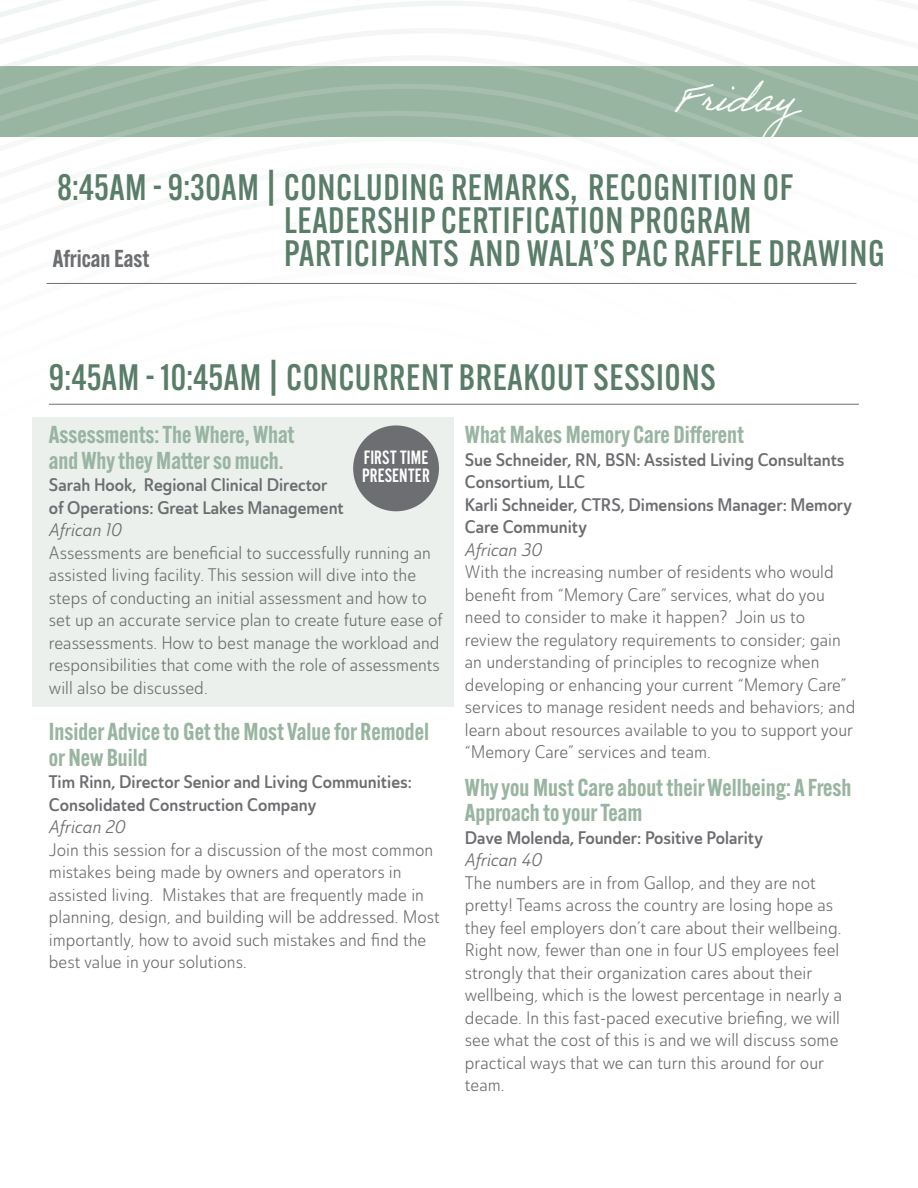
<style>
.page{position:relative;width:918px;height:1188px;background:#fff}
.page>*{position:absolute;margin:0;border:0;box-sizing:border-box;transform-origin:0 0}
.t1{font:39px "Adobe Handwriting Ernie";color:#fff}
.t2{font:500 36px/33px "Alternate Gothic ATF";letter-spacing:.02em;color:#597d68}
.t3{font:600 24px/25.5px "Alternate Gothic ATF";color:#99b5a1}
.t4{font:600 24px "Alternate Gothic ATF";color:#6d6e71}
.t5{font:20.1px/18.5px "Alternate Got No 2 D";color:#fff}
.t6{font:18px/22.5px "Ainslie Sans Con Boo";color:#6d6e71}
.t7{font:18px/22.5px "Ainslie Sans Con Dem";color:#6d6e71}
.t8{font:18px "Ainslie Sans Con Reg It";color:#6d6e71}
</style>
<div class="page">
<svg style="left:0;top:0;width:796px;height:25px"></svg>
<svg style="left:0;top:25px;width:649px;height:21px"></svg>
<svg style="left:0;top:46px;width:918px;height:21px"></svg>
<svg style="left:0;top:67px;width:918px;height:69px;background:#9ab6a3"></svg>
<div style="left:33px;top:417px;width:421px;height:289px;background:#ebf0ec"></div>
<hr style="left:49px;top:404px;width:810px;height:1px;background:#6d6e71">
<hr style="left:46px;top:283px;width:810px;height:1px;background:#6d6e71">
<div style="left:353px;top:425px;width:86px;height:86px;background:#6d6e71;border-radius:50%"></div>
<h1 class="t1" style="left:676px;top:75px;width:142px">Friday</h1>
<h2 class="t2" style="left:284px;top:170px;width:511px;text-indent:-227px">8:45AM - 9:30AM | CONCLUDING REMARKS, RECOGNITION OF<br>LEADERSHIP CERTIFICATION PROGRAM</h2>
<h3 class="t4" style="left:53px;top:243px;width:98px">African East</h3>
<h2 class="t2" style="left:284px;top:236px;width:602px">PARTICIPANTS AND WALA’S PAC RAFFLE DRAWING</h2>
<h2 class="t2" style="left:49px;top:360px;width:668px">9:45AM - 10:45AM | CONCURRENT BREAKOUT SESSIONS</h2>
<h3 class="t3" style="left:49px;top:422px;width:247px">Assessments: The Where, What and Why they Matter so much.</h3>
<p class="t7" style="left:49px;top:474px;width:296px">Sarah Hook, Regional Clinical Director of Operations: Great Lakes Management</p>
<p class="t8" style="left:49px;top:519px;width:74px">African 10</p>
<p class="t6" style="left:49px;top:541px;width:395px">Assessments are beneficial to successfully running an assisted living facility. This session will dive into the steps of conducting an initial assessment and how to set up an accurate service plan to create future ease of reassessments. How to best manage the workload and responsibilities that come with the role of assessments will also be discussed.</p>
<h3 class="t3" style="left:49px;top:719px;width:382px">Insider Advice to Get the Most Value for Remodel or New Build</h3>
<p class="t7" style="left:49px;top:771px;width:364px">Tim Rinn, Director Senior and Living Communities:<br>Consolidated Construction Company</p>
<p class="t8" style="left:49px;top:816px;width:78px">African 20</p>
<p class="t6" style="left:49px;top:838px;width:392px">Join this session for a discussion of the most common mistakes being made by owners and operators in assisted living. Mistakes that are frequently made in planning, design, and building will be addressed. Most importantly, how to avoid such mistakes and find the best value in your solutions.</p>
<p class="t5" style="left:362px;top:449px;width:69px">FIRST TIME<br>PRESENTER</p>
<h3 class="t3" style="left:465px;top:422px;width:281px">What Makes Memory Care Different</h3>
<p class="t7" style="left:465px;top:449px;width:389px">Sue Schneider, RN, BSN: Assisted Living Consultants Consortium, LLC<br>Karli Schneider, CTRS, Dimensions Manager: Memory Care Community</p>
<p class="t8" style="left:465px;top:539px;width:79px">African 30</p>
<p class="t6" style="left:465px;top:561px;width:392px">With the increasing number of residents who would benefit from “Memory Care” services, what do you need to consider to make it happen? Join us to review the regulatory requirements to consider; gain an understanding of principles to recognize when developing or enhancing your current “Memory Care” services to manage resident needs and behaviors; and learn about resources available to you to support your “Memory Care” services and team.</p>
<h3 class="t3" style="left:465px;top:774px;width:388px">Why you Must Care about their Wellbeing: A Fresh<br>Approach to your Team</h3>
<p class="t7" style="left:465px;top:827px;width:300px">Dave Molenda, Founder: Positive Polarity</p>
<p class="t8" style="left:465px;top:849px;width:79px">African 40</p>
<p class="t6" style="left:465px;top:871px;width:379px">The numbers are in from Gallop, and they are not pretty! Teams across the country are losing hope as they feel employers don’t care about their wellbeing.<br>Right now, fewer than one in four US employees feel strongly that their organization cares about their wellbeing, which is the lowest percentage in nearly a decade. In this fast-paced executive briefing, we will see what the cost of this is and we will discuss some practical ways that we can turn this around for our team.</p>
</div>
